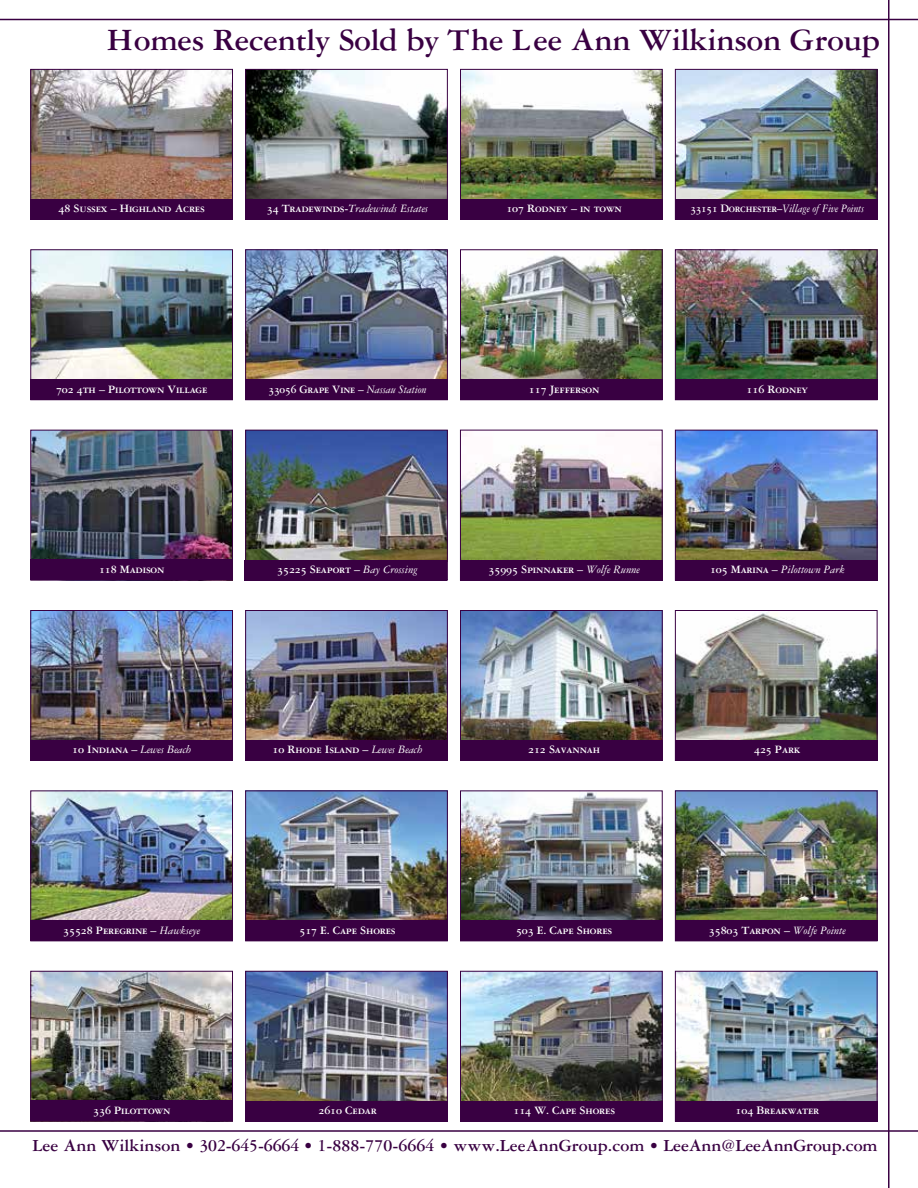
<style>
.page{position:relative;width:918px;height:1188px;background:#fff}
.page>*{position:absolute;margin:0;border:0;box-sizing:border-box;transform-origin:0 0}
.t1{font:700 33px "Garamond Three";letter-spacing:-.01em;color:#390042}
.t2{font:700 18px "Garamond Three";color:#390042}
.t3{font:12px "Garamond Three Bold SC";letter-spacing:-.01em;color:#fff}
.t4{font:italic 12px "Garamond Three";letter-spacing:-.015em;color:#fff;scale:.93 1}
.t5{font:12px "Garamond Three Italic Os F";letter-spacing:-.01em;color:#fff}
.t6{font:12px "Garamond Three Bold SC";letter-spacing:-.01em;color:#fff;scale:.95 1}
.t7{font:italic 12px "Garamond Three";letter-spacing:-.015em;color:#fff}
.s1{font-family:"Garamond Three Bold SC"}
.s2{font-family:"Garamond Three Bold SC";font-style:normal}
.s3{font-family:"Garamond Three";font-style:italic}
</style>
<div class="page">
<hr style="left:888px;top:0;width:2px;height:1188px;background:#390042">
<hr style="left:9px;top:19px;width:909px;height:1px;background:#390042">
<hr style="left:9px;top:1130px;width:909px;height:2px;background:#390042">
<img style="left:32px;top:71px;width:199px;height:128px">
<div style="left:30px;top:69px;width:203px;height:151px;border:1px solid #390042"></div>
<div style="left:30px;top:199px;width:203px;height:21px;background:#390042"></div>
<img style="left:247px;top:71px;width:199px;height:128px">
<div style="left:245px;top:69px;width:203px;height:151px;border:1px solid #390042"></div>
<div style="left:245px;top:199px;width:203px;height:21px;background:#390042"></div>
<img style="left:462px;top:71px;width:199px;height:128px">
<div style="left:460px;top:69px;width:203px;height:151px;border:1px solid #390042"></div>
<div style="left:460px;top:199px;width:203px;height:21px;background:#390042"></div>
<img style="left:677px;top:71px;width:199px;height:128px">
<div style="left:675px;top:69px;width:203px;height:151px;border:1px solid #390042"></div>
<div style="left:675px;top:199px;width:203px;height:21px;background:#390042"></div>
<img style="left:32px;top:251px;width:199px;height:128px">
<div style="left:30px;top:249px;width:203px;height:151px;border:1px solid #390042"></div>
<div style="left:30px;top:379px;width:203px;height:21px;background:#390042"></div>
<img style="left:247px;top:251px;width:199px;height:128px">
<div style="left:245px;top:249px;width:203px;height:151px;border:1px solid #390042"></div>
<div style="left:245px;top:379px;width:203px;height:21px;background:#390042"></div>
<img style="left:462px;top:251px;width:199px;height:128px">
<div style="left:460px;top:249px;width:203px;height:151px;border:1px solid #390042"></div>
<div style="left:460px;top:379px;width:203px;height:21px;background:#390042"></div>
<img style="left:677px;top:251px;width:199px;height:128px">
<div style="left:675px;top:249px;width:203px;height:151px;border:1px solid #390042"></div>
<div style="left:675px;top:379px;width:203px;height:21px;background:#390042"></div>
<img style="left:32px;top:432px;width:199px;height:127px">
<div style="left:30px;top:430px;width:203px;height:151px;border:1px solid #390042"></div>
<img style="left:247px;top:432px;width:199px;height:128px">
<div style="left:245px;top:430px;width:203px;height:151px;border:1px solid #390042"></div>
<img style="left:462px;top:445px;width:199px;height:115px">
<div style="left:460px;top:430px;width:203px;height:150px;border:1px solid #390042"></div>
<div style="left:245px;top:560px;width:202px;height:20px;background:#390042"></div>
<div style="left:30px;top:559px;width:203px;height:21px;background:#390042"></div>
<div style="left:460px;top:560px;width:203px;height:21px;background:#390042"></div>
<img style="left:677px;top:432px;width:199px;height:128px">
<div style="left:675px;top:430px;width:203px;height:151px;border:1px solid #390042"></div>
<div style="left:675px;top:560px;width:203px;height:21px;background:#390042"></div>
<img style="left:32px;top:612px;width:199px;height:128px">
<div style="left:30px;top:610px;width:203px;height:151px;border:1px solid #390042"></div>
<div style="left:30px;top:740px;width:203px;height:21px;background:#390042"></div>
<img style="left:247px;top:612px;width:199px;height:128px">
<div style="left:245px;top:610px;width:203px;height:151px;border:1px solid #390042"></div>
<div style="left:245px;top:740px;width:203px;height:21px;background:#390042"></div>
<img style="left:462px;top:612px;width:199px;height:128px">
<div style="left:460px;top:610px;width:203px;height:151px;border:1px solid #390042"></div>
<div style="left:460px;top:740px;width:203px;height:21px;background:#390042"></div>
<img style="left:677px;top:613px;width:199px;height:127px">
<div style="left:675px;top:610px;width:203px;height:151px;border:1px solid #390042"></div>
<div style="left:675px;top:740px;width:203px;height:21px;background:#390042"></div>
<img style="left:32px;top:793px;width:199px;height:127px">
<div style="left:30px;top:791px;width:203px;height:150px;border:1px solid #390042"></div>
<img style="left:247px;top:793px;width:199px;height:127px">
<div style="left:245px;top:791px;width:203px;height:150px;border:1px solid #390042"></div>
<div style="left:245px;top:920px;width:203px;height:21px;background:#390042"></div>
<div style="left:30px;top:920px;width:203px;height:21px;background:#390042"></div>
<img style="left:462px;top:793px;width:199px;height:127px">
<div style="left:460px;top:791px;width:203px;height:150px;border:1px solid #390042"></div>
<div style="left:460px;top:920px;width:203px;height:21px;background:#390042"></div>
<img style="left:677px;top:793px;width:199px;height:127px">
<div style="left:675px;top:791px;width:203px;height:150px;border:1px solid #390042"></div>
<div style="left:675px;top:920px;width:203px;height:21px;background:#390042"></div>
<img style="left:32px;top:973px;width:199px;height:127px">
<div style="left:30px;top:971px;width:203px;height:151px;border:1px solid #390042"></div>
<img style="left:247px;top:973px;width:199px;height:128px">
<div style="left:245px;top:971px;width:203px;height:151px;border:1px solid #390042"></div>
<div style="left:245px;top:1101px;width:203px;height:21px;background:#390042"></div>
<div style="left:30px;top:1100px;width:203px;height:21px;background:#390042"></div>
<img style="left:462px;top:973px;width:199px;height:128px">
<div style="left:460px;top:971px;width:203px;height:151px;border:1px solid #390042"></div>
<div style="left:460px;top:1101px;width:203px;height:21px;background:#390042"></div>
<img style="left:677px;top:973px;width:199px;height:128px">
<div style="left:675px;top:971px;width:203px;height:151px;border:1px solid #390042"></div>
<div style="left:675px;top:1101px;width:203px;height:21px;background:#390042"></div>
<svg style="left:0;top:1130px;width:9px;height:2px"></svg>
<h1 class="t1" style="left:107px;top:22px;width:774px">Homes Recently Sold by The Lee Ann Wilkinson Group</h1>
<p class="t3" style="left:59px;top:202px;width:148px">48 Sussex – Highland Acres</p>
<p class="t5" style="left:267px;top:202px;width:163px"><span class="s1">34 Tradewinds-</span>Tradewinds Estates</p>
<p class="t3" style="left:506px;top:202px;width:117px">107 Rodney – in town</p>
<p class="t4" style="left:690px;top:202px;width:189px"><span class="s2">33151 Dorchester–</span>Village of Five Points</p>
<p class="t3" style="left:56px;top:382px;width:153px">702 4th – Pilottown Village</p>
<p class="t6" style="left:268px;top:382px;width:168px">33056 Grape Vine – <span class="s3">Nassau Station</span></p>
<p class="t3" style="left:529px;top:382px;width:72px">117 Jefferson</p>
<p class="t3" style="left:747px;top:382px;width:63px">116 Rodney</p>
<p class="t3" style="left:99px;top:563px;width:67px">118 Madison</p>
<p class="t3" style="left:277px;top:563px;width:142px">35225 Seaport – <span class="s3">Bay Crossing</span></p>
<p class="t3" style="left:489px;top:563px;width:153px">35995 Spinnaker – <span class="s3">Wolfe Runne</span></p>
<p class="t7" style="left:710px;top:563px;width:136px"><span class="s2">105 Marina –</span> Pilottown Park</p>
<p class="t3" style="left:72px;top:743px;width:121px">10 Indiana – <span class="s3">Lewes Beach</span></p>
<p class="t3" style="left:273px;top:743px;width:151px">10 Rhode Island – <span class="s3">Lewes Beach</span></p>
<p class="t3" style="left:528px;top:743px;width:73px">212 Savannah</p>
<p class="t3" style="left:754px;top:743px;width:48px">425 Park</p>
<p class="t3" style="left:63px;top:923px;width:138px">35528 Peregrine – <span class="s3">Hawkseye</span></p>
<p class="t3" style="left:299px;top:923px;width:98px">517 E. Cape Shores</p>
<p class="t3" style="left:516px;top:923px;width:98px">503 E. Cape Shores</p>
<p class="t3" style="left:709px;top:923px;width:138px">35803 Tarpon – <span class="s3">Wolfe Pointe</span></p>
<p class="t3" style="left:93px;top:1104px;width:79px">336 Pilottown</p>
<p class="t3" style="left:319px;top:1104px;width:60px">2610 Cedar</p>
<p class="t3" style="left:514px;top:1104px;width:103px">114 W. Cape Shores</p>
<p class="t3" style="left:736px;top:1104px;width:85px">104 Breakwater</p>
<h2 class="t2" style="left:33px;top:1136px;width:846px">Lee Ann Wilkinson • 302-645-6664 • 1-888-770-6664 • www.LeeAnnGroup.com • LeeAnn@LeeAnnGroup.com</h2>
</div>
